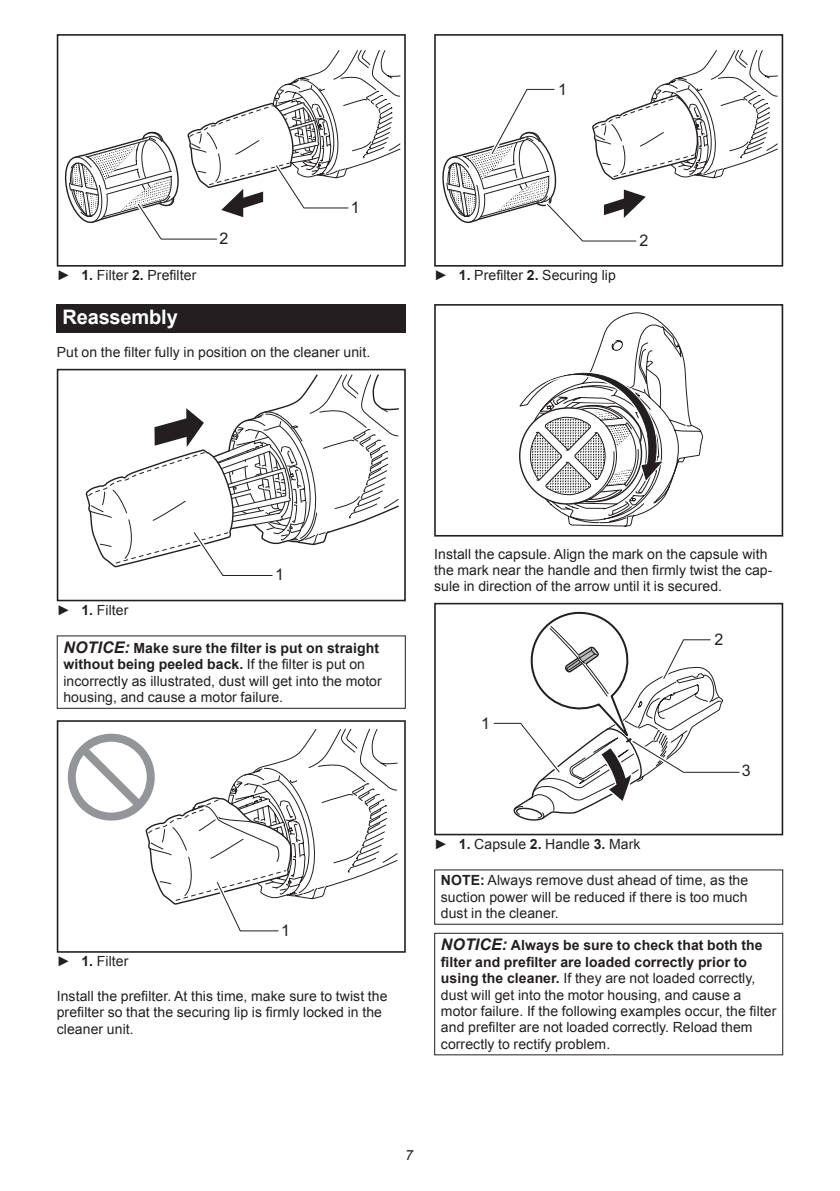
<style>
.page{position:relative;width:840px;height:1191px;background:#fff}
.page>*{position:absolute;margin:0;border:0;box-sizing:border-box;transform-origin:0 0}
.t1{font:700 20px "Arial";letter-spacing:-.01em;color:#fff}
.t2{font:16px "Arial";color:#231f20}
.t3{font:14px/16.4px "Arial";letter-spacing:.005em;color:#231f20}
.t4{font:italic 14px "Arial";color:#231f20}
.s1{font-weight:700}
.s2{font-weight:700;font-style:italic;font-size:16px}
</style>
<div class="page">
<div style="left:57px;top:34px;width:348px;height:233px;border:2px solid #231f20"></div>
<svg style="left:64px;top:50px;width:336px;height:190px"></svg>
<div style="left:57px;top:304px;width:348px;height:28px;background:#231f20"></div>
<div style="left:57px;top:369px;width:348px;height:232px;border:2px solid #231f20"></div>
<svg style="left:86px;top:369px;width:314px;height:207px"></svg>
<div style="left:57px;top:635px;width:348px;height:74px;border:1px solid #231f20"></div>
<svg style="left:313px;top:728px;width:84px;height:140px"></svg>
<div style="left:57px;top:720px;width:348px;height:232px;border:2px solid #231f20"></div>
<svg style="left:68px;top:733px;width:313px;height:199px"></svg>
<div style="left:434px;top:34px;width:348px;height:233px;border:2px solid #231f20"></div>
<svg style="left:442px;top:50px;width:335px;height:192px"></svg>
<svg style="left:519px;top:312px;width:183px;height:214px"></svg>
<div style="left:434px;top:304px;width:348px;height:232px;border:2px solid #231f20"></div>
<div style="left:434px;top:603px;width:348px;height:232px;border:2px solid #231f20"></div>
<svg style="left:493px;top:611px;width:247px;height:210px"></svg>
<div style="left:434px;top:932px;width:348px;height:123px;border:1px solid #231f20"></div>
<p class="t2" style="left:219px;top:228px;width:10px">2</p>
<p class="t2" style="left:351px;top:197px;width:10px">1</p>
<p class="t3" style="left:57px;top:267px;width:141px">► <span class="s1">1.</span> Filter <span class="s1">2.</span> Prefilter</p>
<h1 class="t1" style="left:62px;top:304px;width:117px">Reassembly</h1>
<p class="t3" style="left:57px;top:344px;width:315px">Put on the filter fully in position on the cleaner unit.</p>
<p class="t2" style="left:558px;top:79px;width:10px">1</p>
<p class="t3" style="left:434px;top:267px;width:183px">► <span class="s1">1.</span> Prefilter <span class="s1">2.</span> Securing lip</p>
<p class="t2" style="left:639px;top:230px;width:10px">2</p>
<p class="t2" style="left:275px;top:564px;width:10px">1</p>
<p class="t3" style="left:57px;top:602px;width:73px">► <span class="s1">1.</span> Filter</p>
<p class="t3" style="left:63px;top:640px;width:320px"><span class="s2">NOTICE:</span> <span class="s1">Make sure the filter is put on straight without being peeled back.</span> If the filter is put on incorrectly as illustrated, dust will get into the motor housing, and cause a motor failure.</p>
<p class="t2" style="left:281px;top:919px;width:10px">1</p>
<p class="t3" style="left:57px;top:953px;width:73px">► <span class="s1">1.</span> Filter</p>
<p class="t3" style="left:57px;top:987px;width:332px">Install the prefilter. At this time, make sure to twist the prefilter so that the securing lip is firmly locked in the cleaner unit.</p>
<p class="t3" style="left:434px;top:545px;width:339px">Install the capsule. Align the mark on the capsule with the mark near the handle and then firmly twist the cap&shy;sule in direction of the arrow until it is secured.</p>
<p class="t2" style="left:481px;top:713px;width:10px">1</p>
<p class="t2" style="left:714px;top:629px;width:10px">2</p>
<p class="t2" style="left:741px;top:760px;width:10px">3</p>
<p class="t3" style="left:434px;top:836px;width:208px">► <span class="s1">1.</span> Capsule <span class="s1">2.</span> Handle <span class="s1">3.</span> Mark</p>
<p class="t3" style="left:440px;top:872px;width:309px;text-align:justify"><span class="s1">NOTE:</span> Always remove dust ahead of time, as the suction power will be reduced if there is too much dust in the cleaner.</p>
<p class="t3" style="left:440px;top:937px;width:337px"><span class="s2">NOTICE:</span> <span class="s1">Always be sure to check that both the filter and prefilter are loaded correctly prior to using the cleaner.</span> If they are not loaded correctly, dust will get into the motor housing, and cause a motor failure. If the following examples occur, the filter and prefilter are not loaded correctly. Reload them correctly to rectify problem.</p>
<p class="t4" style="left:405px;top:1146px;width:9px">7</p>
</div>
